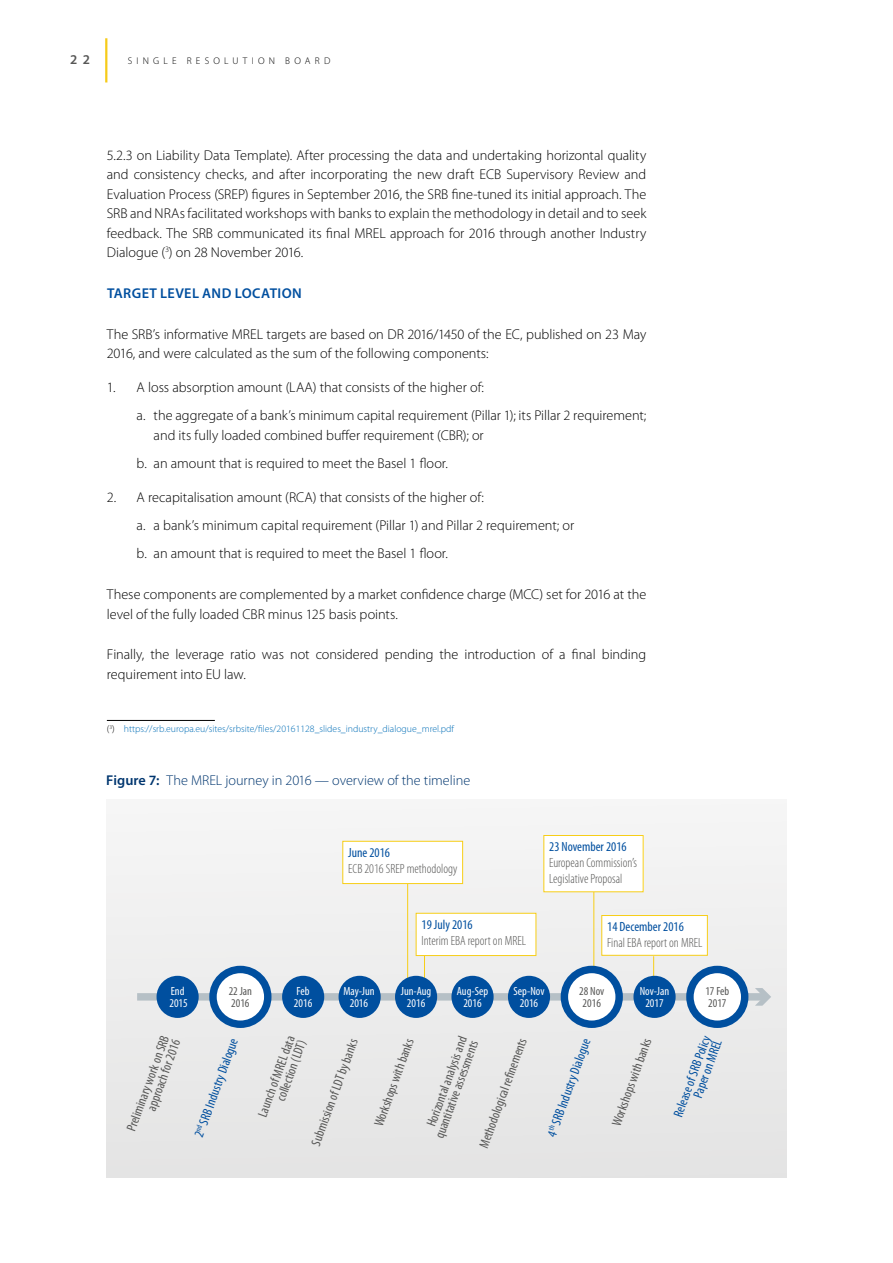
<style>
.page{position:relative;width:893px;height:1263px;background:#fff}
.page>*{position:absolute;margin:0;border:0;box-sizing:border-box;transform-origin:0 0}
.i_list_level_2{font:300 14.25px/19.5px "Myriad Pro";letter-spacing:-.005em;color:#000;text-align:justify}
.body{font:300 14.25px/19.5px "Myriad Pro";letter-spacing:-.005em;color:#000}
.i_list{font:300 14.25px "Myriad Pro";color:#000}
.t1{font:300 14.25px "Myriad Pro";color:#00366f}
.body-2{font:600 14.25px "Myriad Pro";letter-spacing:.03em;color:#004f9f}
.t2{font:600 13.5px "Myriad Pro";color:#575756}
.t3{font:condensed 13.35px/11.9px "Myriad Pro";color:#575756;text-align:right}
.t4{font:300 condensed 13.35px/16px "Myriad Pro";color:#575756}
.t5{font:condensed 13.35px/11.9px "Myriad Pro";color:#004f9f;text-align:right}
.t6{font:condensed 11.85px/11.9px "Myriad Pro";color:#fff;text-align:center}
.t7{font:condensed 11.85px/11.9px "Myriad Pro";color:#575756}
.footnote{font:300 9.75px "Myriad Pro";color:#006eb7}
.t8{font:300 9.75px "Myriad Pro";letter-spacing:.435em;color:#000}
.s1{color:#000}
.s2{font-weight:600}
.s3{font-weight:400;color:#004f9f}
</style>
<div class="page">
<hr style="left:105px;top:38px;width:2px;height:44px;background:#f6cb1a">
<div style="left:106px;top:799px;width:681px;height:379px;background:#ebebeb"></div>
<div style="left:137px;top:993px;width:628px;height:7px;background:#b6c0c6"></div>
<svg style="left:755px;top:988px;width:16px;height:18px"></svg>
<hr style="left:407px;top:883px;width:1px;height:98px;background:#f7ce18">
<div style="left:343px;top:841px;width:120px;height:42px;background:#fff"></div>
<div style="left:342px;top:841px;width:121px;height:43px;border:1px solid #f7ce18"></div>
<hr style="left:593px;top:892px;width:1px;height:89px;background:#f7ce18">
<hr style="left:653px;top:956px;width:1px;height:45px;background:#f7ce18">
<div style="left:544px;top:835px;width:99px;height:57px;background:#fff"></div>
<div style="left:543px;top:835px;width:100px;height:57px;border:1px solid #f7ce18"></div>
<div style="left:602px;top:915px;width:105px;height:40px;background:#fff"></div>
<div style="left:601px;top:915px;width:107px;height:41px;border:1px solid #f7ce18"></div>
<hr style="left:424px;top:954px;width:1px;height:33px;background:#f7ce18">
<div style="left:416px;top:913px;width:120px;height:42px;background:#fff"></div>
<div style="left:416px;top:913px;width:120px;height:43px;border:1px solid #f7ce18"></div>
<div style="left:157px;top:976px;width:42px;height:42px;background:#004f9f;border-radius:50%"></div>
<div style="left:282px;top:976px;width:42px;height:42px;background:#004f9f;border-radius:50%"></div>
<div style="left:339px;top:976px;width:42px;height:42px;background:#004f9f;border-radius:50%"></div>
<div style="left:395px;top:976px;width:42px;height:42px;background:#004f9f;border-radius:50%"></div>
<div style="left:451px;top:976px;width:43px;height:42px;background:#004f9f;border-radius:50%"></div>
<div style="left:508px;top:976px;width:42px;height:42px;background:#004f9f;border-radius:50%"></div>
<div style="left:633px;top:976px;width:43px;height:42px;background:#004f9f;border-radius:50%"></div>
<svg style="left:564px;top:969px;width:55px;height:55px;background:#dce7f2"></svg>
<div style="left:561px;top:966px;width:62px;height:62px;border:7px solid #004f9f;border-radius:50%"></div>
<svg style="left:213px;top:969px;width:55px;height:55px;background:#dce7f2"></svg>
<div style="left:209px;top:966px;width:62px;height:62px;border:7px solid #004f9f;border-radius:50%"></div>
<svg style="left:690px;top:969px;width:55px;height:55px;background:#dce7f2"></svg>
<div style="left:686px;top:966px;width:62px;height:62px;border:7px solid #004f9f;border-radius:50%"></div>
<hr style="left:107px;top:720px;width:108px;height:1px;background:#000">
<p class="t2" style="left:70px;top:52px;width:21px">2 2</p>
<p class="t8" style="left:128px;top:55px;width:204px">SINGLE RESOLUTION BOARD</p>
<p class="i_list_level_2" style="left:107px;top:145px;width:541px">5.2.3 on Liability Data Template). After processing the data and undertaking horizontal quality and consistency checks, and after incorporating the new draft ECB Supervisory Review and Evaluation Process (SREP) figures in September 2016, the SRB fine-tuned its initial approach. The SRB and NRAs facilitated workshops with banks to explain the methodology in detail and to seek feedback. The SRB communicated its final MREL approach for 2016 through another Industry Dialogue (<sup>3</sup>) on 28 November 2016.</p>
<p class="body-2" style="left:107px;top:285px;width:196px">TARGET LEVEL AND LOCATION</p>
<p class="body" style="left:107px;top:324px;width:541px">The SRB’s informative MREL targets are based on DR 2016/1450 of the EC, published on 23 May<br>2016, and were calculated as the sum of the following components:</p>
<p class="i_list" style="left:107px;top:380px;width:379px">1. A loss absorption amount (LAA) that consists of the higher of:</p>
<p class="i_list_level_2" style="left:154px;top:406px;width:494px;text-indent:-17px">a. the aggregate of a bank’s minimum capital requirement (Pillar 1); its Pillar 2 requirement; and its fully loaded combined buffer requirement (CBR); or</p>
<p class="i_list_level_2" style="left:137px;top:454px;width:313px">b. an amount that is required to meet the Basel 1 floor.</p>
<p class="i_list" style="left:107px;top:490px;width:379px">2. A recapitalisation amount (RCA) that consists of the higher of:</p>
<p class="i_list_level_2" style="left:137px;top:516px;width:439px">a. a bank’s minimum capital requirement (Pillar 1) and Pillar 2 requirement; or</p>
<p class="i_list_level_2" style="left:137px;top:544px;width:313px">b. an amount that is required to meet the Basel 1 floor.</p>
<p class="body" style="left:107px;top:585px;width:541px">These components are complemented by a market confidence charge (MCC) set for 2016 at the level of the fully loaded CBR minus 125 basis points.</p>
<p class="body" style="left:107px;top:645px;width:541px">Finally, the leverage ratio was not considered pending the introduction of a final binding requirement into EU law.</p>
<p class="footnote" style="left:107px;top:723px;width:349px"><span class="s1">(</span><sup>3</sup><span class="s1">)</span> https://srb.europa.eu/sites/srbsite/files/20161128_slides_industry_dialogue_mrel.pdf</p>
<p class="t1" style="left:106px;top:772px;width:365px"><span class="s2">Figure 7:</span> The MREL journey in 2016 — overview of the timeline</p>
<p class="t4" style="left:348px;top:845px;width:111px"><span class="s3">June 2016<br></span>ECB 2016 SREP methodology</p>
<p class="t4" style="left:549px;top:839px;width:89px"><span class="s3">23 November 2016<br></span>European Commission’s<br>Legislative Proposal</p>
<p class="t4" style="left:607px;top:919px;width:97px"><span class="s3">14 December 2016<br></span>Final EBA report on MREL</p>
<p class="t4" style="left:421px;top:917px;width:106px"><span class="s3">19 July 2016<br></span>Interim EBA report on MREL</p>
<p class="t6" style="left:169px;top:985px;width:20px;text-align:left">End<br>2015</p>
<p class="t6" style="left:294px;top:985px;width:20px;text-align:left">Feb<br>2016</p>
<p class="t6" style="left:343px;top:985px;width:33px">May-Jun<br>2016</p>
<p class="t6" style="left:401px;top:985px;width:32px">Jun-Aug<br>2016</p>
<p class="t6" style="left:457px;top:985px;width:33px">Aug-Sep<br>2016</p>
<p class="t6" style="left:513px;top:985px;width:32px">Sep-Nov<br>2016</p>
<p class="t6" style="left:640px;top:985px;width:31px">Nov-Jan<br>2017</p>
<p class="t7" style="left:229px;top:985px;width:25px">22 Jan<br>2016</p>
<p class="t7" style="left:705px;top:985px;width:25px">17 Feb<br>2017</p>
<p class="t7" style="left:579px;top:985px;width:27px">28 Nov<br>2016</p>
<p class="t3" style="left:125px;top:1129px;width:102px;rotate:-70deg">Preliminary work on SRB approach for 2016</p>
<p class="t3" style="left:257px;top:1115px;width:87px;rotate:-70deg">Launch of MREL data collection (LDT)</p>
<p class="t3" style="left:310px;top:1143px;width:114px;rotate:-70deg">Submission of LDT by banks</p>
<p class="t3" style="left:373px;top:1124px;width:94px;rotate:-70deg">Workshops with banks</p>
<p class="t3" style="left:423px;top:1132px;width:105px;rotate:-70deg">Horizontal analysis and quantitative assessments</p>
<p class="t3" style="left:478px;top:1145px;width:117px;rotate:-70deg">Methodological refi nements</p>
<p class="t5" style="left:546px;top:1134px;width:105px;rotate:-70deg">4<sup>th</sup> SRB Industry Dialogue</p>
<p class="t3" style="left:611px;top:1124px;width:94px;rotate:-70deg">Workshops with banks</p>
<p class="t5" style="left:672px;top:1114px;width:87px;rotate:-70deg">Release of SRB Policy<br>Paper on MREL</p>
<p class="t5" style="left:193px;top:1135px;width:106px;rotate:-70deg">2<sup>nd</sup> SRB Industry Dialogue</p>
</div>
